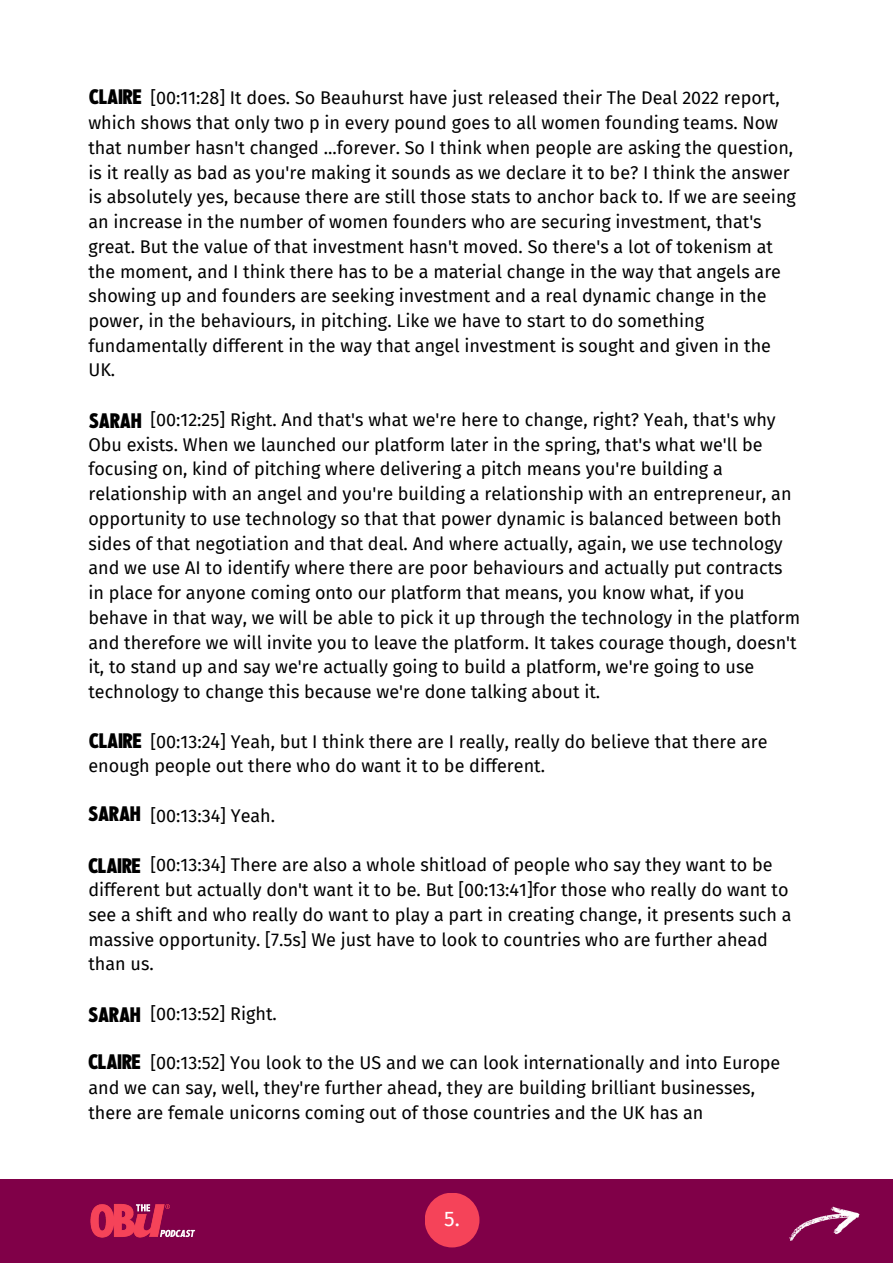
<style>
.page{position:relative;width:893px;height:1264px;background:#fff}
.page>*{position:absolute;margin:0;border:0;box-sizing:border-box;transform-origin:0 0}
.t1{font:21px "Nineties Headliner";color:#000}
.t2{font:21px "Fira Sans";color:#fff}
.t3{font:18px/24.8px "Fira Sans";color:#000}
</style>
<div class="page">
<div style="left:0;top:1178px;width:892px;height:84px;background:#800048"></div>
<div style="left:424px;top:1192px;width:55px;height:55px;background:#f54359;border-radius:50%"></div>
<img style="left:90px;top:1204px;width:106px;height:34px">
<img style="left:777px;top:1178px;width:90px;height:63px">
<p class="t1" style="left:89px;top:82px;width:54px">CLAIRE</p>
<p class="t3" style="left:88px;top:86px;width:709px;text-indent:62px">[00:11:28] It does. So Beauhurst have just released their The Deal 2022 report, which shows that only two p in every pound goes to all women founding teams. Now that number hasn't changed ...forever. So I think when people are asking the question, is it really as bad as you're making it sounds as we declare it to be? I think the answer is absolutely yes, because there are still those stats to anchor back to. If we are seeing an increase in the number of women founders who are securing investment, that's great. But the value of that investment hasn't moved. So there's a lot of tokenism at the moment, and I think there has to be a material change in the way that angels are showing up and founders are seeking investment and a real dynamic change in the power, in the behaviours, in pitching. Like we have to start to do something fundamentally different in the way that angel investment is sought and given in the UK.</p>
<p class="t3" style="left:88px;top:407px;width:713px;text-indent:62px">[00:12:25] Right. And that's what we're here to change, right? Yeah, that's why Obu exists. When we launched our platform later in the spring, that's what we'll be focusing on, kind of pitching where delivering a pitch means you're building a relationship with an angel and you're building a relationship with an entrepreneur, an opportunity to use technology so that that power dynamic is balanced between both sides of that negotiation and that deal. And where actually, again, we use technology and we use AI to identify where there are poor behaviours and actually put contracts in place for anyone coming onto our platform that means, you know what, if you behave in that way, we will be able to pick it up through the technology in the platform and therefore we will invite you to leave the platform. It takes courage though, doesn't it, to stand up and say we're actually going to build a platform, we're going to use technology to change this because we're done talking about it.</p>
<p class="t3" style="left:88px;top:729px;width:680px;text-indent:62px">[00:13:24] Yeah, but I think there are I really, really do believe that there are enough people out there who do want it to be different.</p>
<p class="t3" style="left:150px;top:803px;width:126px">[00:13:34] Yeah.</p>
<p class="t3" style="left:88px;top:852px;width:704px;text-indent:62px">[00:13:34] There are also a whole shitload of people who say they want to be different but actually don't want it to be. But [00:13:41]for those who really do want to see a shift and who really do want to play a part in creating change, it presents such a massive opportunity. [7.5s] We just have to look to countries who are further ahead than us.</p>
<p class="t3" style="left:150px;top:1001px;width:128px">[00:13:52] Right.</p>
<p class="t3" style="left:88px;top:1050px;width:693px;text-indent:62px">[00:13:52] You look to the US and we can look internationally and into Europe and we can say, well, they're further ahead, they are building brilliant businesses, there are female unicorns coming out of those countries and the UK has an</p>
<p class="t1" style="left:89px;top:406px;width:54px">SARAH</p>
<p class="t1" style="left:89px;top:726px;width:54px">CLAIRE</p>
<p class="t1" style="left:88px;top:799px;width:54px">SARAH</p>
<p class="t1" style="left:88px;top:851px;width:54px">CLAIRE</p>
<p class="t1" style="left:88px;top:1000px;width:54px">SARAH</p>
<p class="t1" style="left:88px;top:1046px;width:54px">CLAIRE</p>
<p class="t2" style="left:444px;top:1206px;width:17px">5.</p>
</div>
